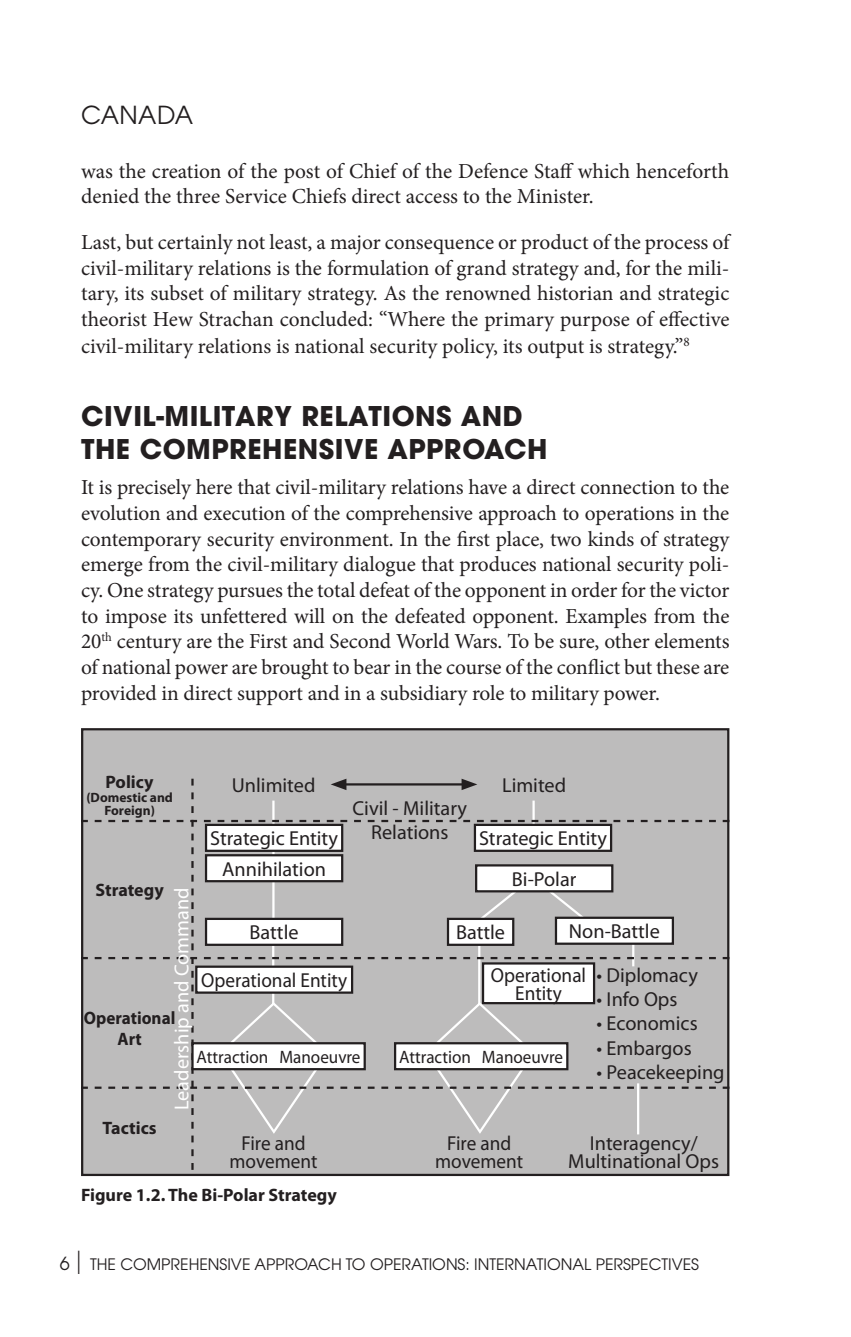
<style>
.page{position:relative;width:851px;height:1337px;background:#fff}
.page>*{position:absolute;margin:0;border:0;box-sizing:border-box;transform-origin:0 0}
.t1{font:700 27px/32.4px "Avant Garde";letter-spacing:.02em;color:#231f20}
.t2{font:24.75px "Avant Garde";letter-spacing:.02em;color:#231f20}
.t3{font:21.38px/25.7px "Minion Pro";color:#231f20;text-align:justify}
.t4{font:20.25px/24.3px "Myriad Pro";color:#231f20;text-align:center}
.t5{font:20.25px/18px "Myriad Pro";color:#231f20;text-align:center;scale:.95 1}
.t6{font:20.25px "Myriad Pro";color:#fff}
.t7{font:700 18px "Myriad Pro";color:#231f20}
.t8{font:18px "Myriad Pro";color:#231f20;scale:.95 1}
.t9{font:700 18px/21.6px "Myriad Pro";color:#231f20;text-align:center;scale:.95 1}
.t10{font:15.75px "Avant Garde";color:#231f20}
.t11{font:700 13.5px/13.5px "Myriad Pro";color:#231f20;text-align:center}
.s1{font-size:18px}
.s2{font-size:31.5px}
</style>
<div class="page">
<div style="left:82px;top:729px;width:646px;height:445px;background:#bdbcbc"></div>
<svg style="left:81px;top:778px;width:648px;height:391px"></svg>
<p class="t2" style="left:81px;top:99px;width:114px">CANADA</p>
<p class="t3" style="left:81px;top:158px;width:649px">was the creation of the post of Chief of the Defence Staff which henceforth denied the three Service Chiefs direct access to the Minister.</p>
<p class="t3" style="left:81px;top:229px;width:650px">Last, but certainly not least, a major consequence or product of the process of civil-military relations is the formulation of grand strategy and, for the mili&shy;tary, its subset of military strategy. As the renowned historian and strategic theorist Hew Strachan concluded: “Where the primary purpose of effective civil-military relations is national security policy, its output is strategy.”<sup>8</sup></p>
<p class="t1" style="left:81px;top:400px;width:468px">CIVIL-MILITARY RELATIONS AND<br>THE COMPREHENSIVE APPROACH</p>
<p class="t3" style="left:81px;top:475px;width:650px">It is precisely here that civil-military relations have a direct connection to the evolution and execution of the comprehensive approach to operations in the contemporary security environment. In the first place, two kinds of strategy emerge from the civil-military dialogue that produces national security poli&shy;cy. One strategy pursues the total defeat of the opponent in order for the victor to impose its unfettered will on the defeated opponent. Examples from the 20<sup>th</sup> century are the First and Second World Wars. To be sure, other elements of national power are brought to bear in the course of the conflict but these are provided in direct support and in a subsidiary role to military power.</p>
<p class="t7" style="left:106px;top:770px;width:50px">Policy</p>
<p class="t11" style="left:86px;top:789px;width:88px">(Domestic and<br>Foreign)</p>
<p class="t4" style="left:232px;top:773px;width:85px">Unlimited</p>
<p class="t4" style="left:502px;top:773px;width:66px">Limited</p>
<p class="t4" style="left:352px;top:795px;width:116px">Civil - Military<br>Relations</p>
<p class="t4" style="left:210px;top:823px;width:129px;line-height:30.4px">Strategic Entity<br>Annihilation</p>
<p class="t4" style="left:479px;top:826px;width:129px">Strategic Entity</p>
<p class="t4" style="left:512px;top:866px;width:66px">Bi-Polar</p>
<p class="t7" style="left:95px;top:878px;width:70px">Strategy</p>
<p class="t6" style="left:169px;top:1110px;width:224px;rotate:-90deg">Leadership and Command</p>
<p class="t4" style="left:456px;top:920px;width:50px">Battle</p>
<p class="t4" style="left:569px;top:919px;width:92px">Non-Battle</p>
<p class="t4" style="left:249px;top:920px;width:50px">Battle</p>
<p class="t5" style="left:201px;top:971px;width:155px">Operational Entity</p>
<p class="t4" style="left:596px;top:962px;width:103px">• Diplomacy</p>
<p class="t4" style="left:596px;top:986px;width:82px">• Info Ops</p>
<p class="t4" style="left:596px;top:1011px;width:103px">• Economics</p>
<p class="t4" style="left:596px;top:1035px;width:97px">• Embargos</p>
<p class="t4" style="left:596px;top:1059px;width:130px">• Peacekeeping</p>
<p class="t5" style="left:491px;top:965px;width:102px">Operational<br>Entity</p>
<p class="t9" style="left:84px;top:1006px;width:98px">Operational<br>Art</p>
<p class="t8" style="left:197px;top:1045px;width:174px">Attraction Manoeuvre</p>
<p class="t8" style="left:399px;top:1045px;width:174px">Attraction Manoeuvre</p>
<p class="t7" style="left:103px;top:1116px;width:56px">Tactics</p>
<p class="t5" style="left:229px;top:1134px;width:94px">Fire and movement</p>
<p class="t5" style="left:435px;top:1134px;width:94px">Fire and movement</p>
<p class="t4" style="left:568px;top:1134px;width:152px;line-height:18px">Interagency/<br>Multinational Ops</p>
<p class="t7" style="left:81px;top:1182px;width:257px">Figure 1.2. The Bi-Polar Strategy</p>
<p class="t10" style="left:60px;top:1254px;width:640px"><span class="s1">6</span> <span class="s2">|</span> THE COMPREHENSIVE APPROACH TO OPERATIONS: INTERNATIONAL PERSPECTIVES</p>
</div>
